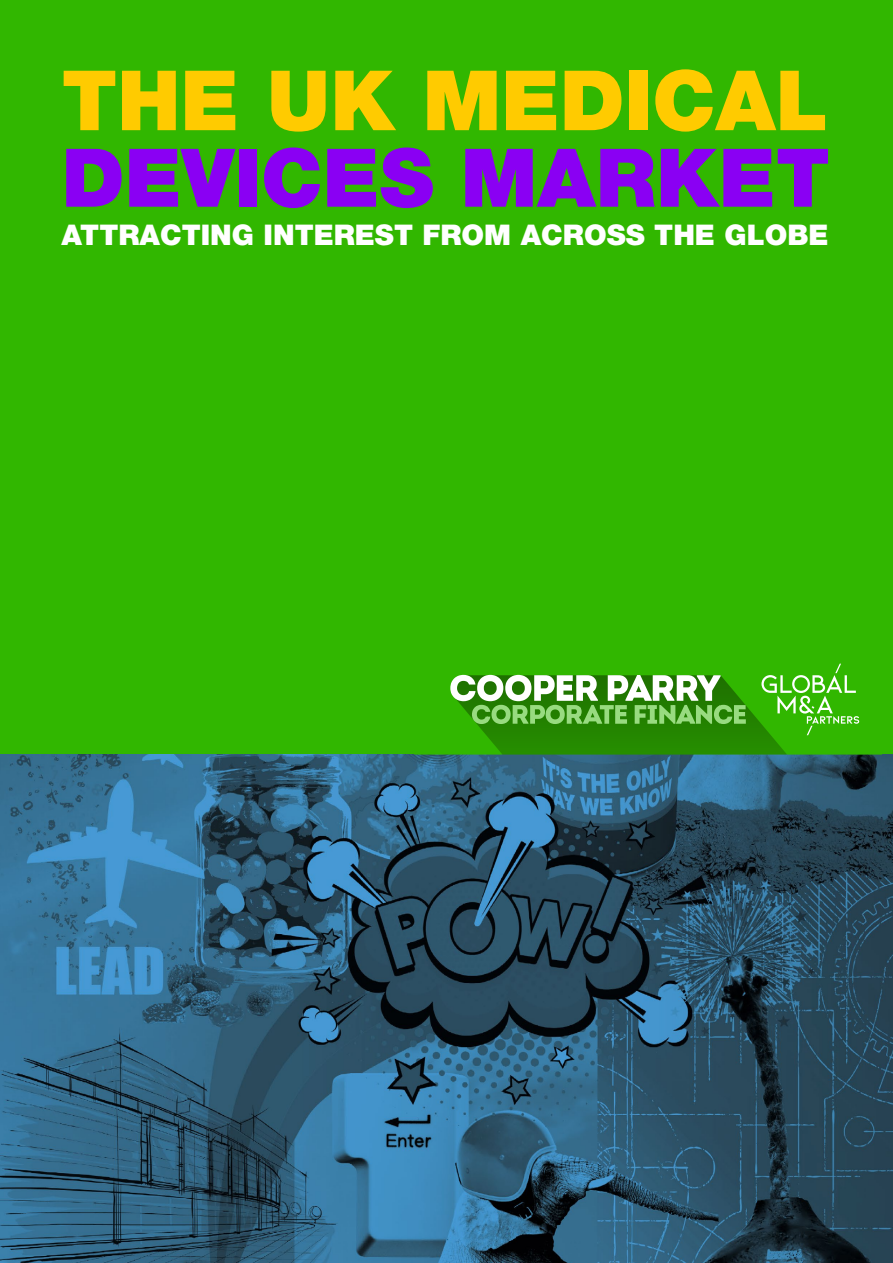
<style>
.page{position:relative;width:893px;height:1263px;background:#fff}
.page>*{position:absolute;margin:0;border:0;box-sizing:border-box;transform-origin:0 0}
.t1{font:900 83.25px "Helvetica Neue LT Std";color:#ffcb00}
.t2{font:900 81px "Helvetica Neue LT Std";color:#8a00f3}
.t3{font:900 28.5px "Helvetica Neue LT Std";color:#fff}
</style>
<div class="page">
<div style="left:0;top:0;width:893px;height:1262px;background:#31b700"></div>
<img style="left:0;top:755px;width:893px;height:508px">
<img style="left:477px;top:706px;width:309px;height:48px">
<svg style="left:450px;top:675px;width:296px;height:49px"></svg>
<svg style="left:761px;top:664px;width:98px;height:71px"></svg>
<h1 class="t1" style="left:62px;top:51px;width:768px">THE UK MEDICAL</h1>
<h2 class="t2" style="left:62px;top:129px;width:770px">DEVICES MARKET</h2>
<p class="t3" style="left:62px;top:217px;width:768px">ATTRACTING INTEREST FROM ACROSS THE GLOBE</p>
</div>
